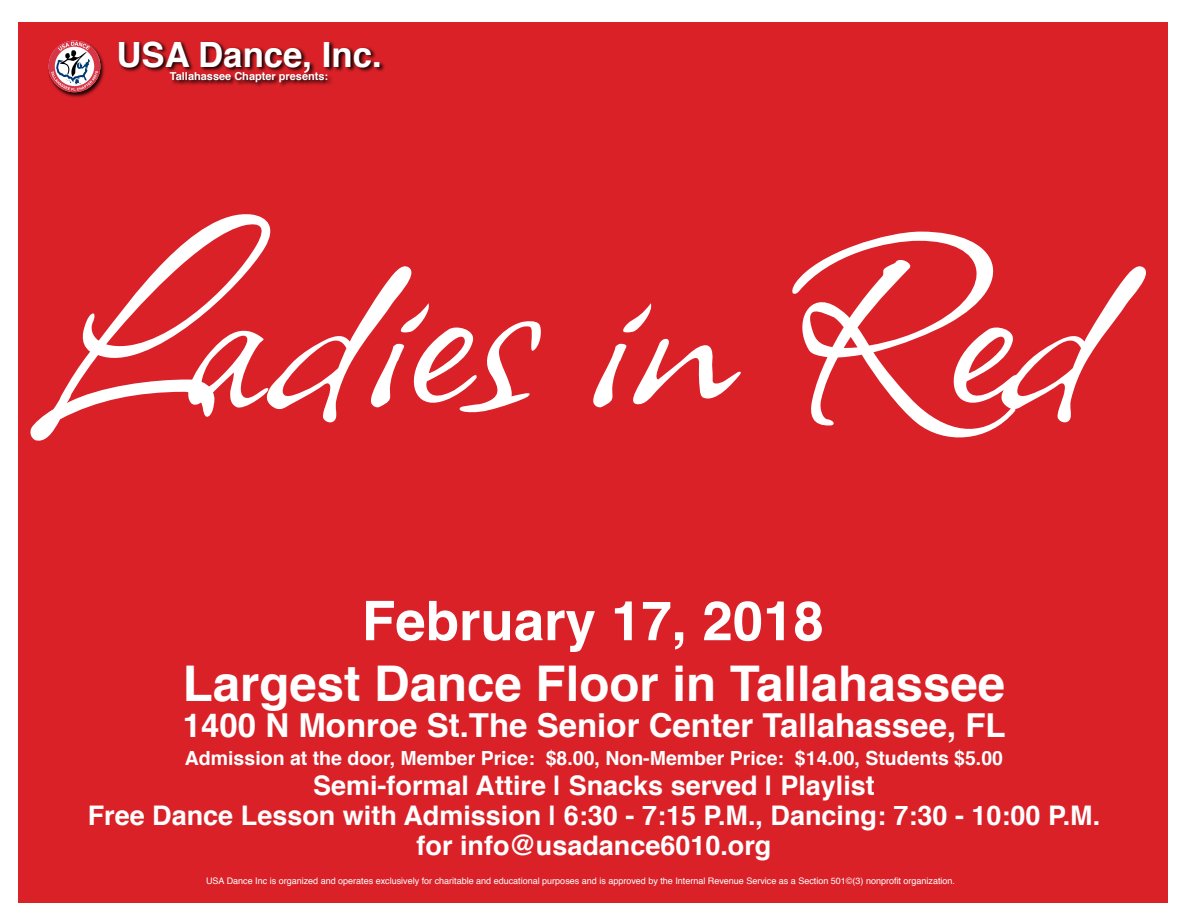
<style>
.page{position:relative;width:1188px;height:918px;background:#fff}
.page>*{position:absolute;margin:0;border:0;box-sizing:border-box;transform-origin:0 0}
.t1{font:306.15px "Allison ROB";color:#fff}
.t2{font:700 54.75px "Helvetica";color:#fff}
.t3{font:700 49.2px "Helvetica";color:#fff}
.t4{font:700 34.8px "Helvetica";color:#fff}
.t5{font:700 33px "Helvetica";color:#fff}
.t6{font:700 27px/30px "Helvetica";color:#fff;text-align:center}
.t7{font:700 19.5px "Helvetica";color:#fff}
.t8{font:700 10.95px "Helvetica";color:#fff}
.t9{font:9px "Helvetica";color:#fff}
</style>
<div class="page">
<div style="left:18px;top:22px;width:1149px;height:589px;background:#da2128"></div>
<div style="left:18px;top:585px;width:1150px;height:318px;background:#da2128"></div>
<div style="left:47px;top:40px;width:338px;height:58px;background:#000;opacity:.9"></div>
<svg style="left:49px;top:40px;width:51px;height:52px;background:#c37a84"></svg>
<h3 class="t4" style="left:116px;top:26px;width:267px">USA Dance, Inc.</h3>
<p class="t8" style="left:170px;top:67px;width:160px">Tallahassee Chapter presents:</p>
<h1 class="t1" style="left:53px;top:151px;width:1048px">Ladies in Red</h1>
<h2 class="t2" style="left:362px;top:577px;width:464px">February 17, 2018</h2>
<h3 class="t3" style="left:183px;top:644px;width:824px">Largest Dance Floor in Tallahassee</h3>
<h3 class="t5" style="left:183px;top:699px;width:824px">1400 N Monroe St.The Senior Center Tallahassee, FL</h3>
<h3 class="t7" style="left:185px;top:743px;width:820px">Admission at the door, Member Price: $8.00, Non-Member Price: $14.00, Students $5.00</h3>
<h3 class="t6" style="left:88px;top:771px;width:1014px">Semi-formal Attire | Snacks served | Playlist<br>Free Dance Lesson with Admission | 6:30 - 7:15 P.M., Dancing: 7:30 - 10:00 P.M. for info@usadance6010.org</h3>
<p class="t9" style="left:206px;top:874px;width:751px">USA Dance Inc is organized and operates exclusively for charitable and educational purposes and is approved by the Internal Revenue Service as a Section 501©(3) nonprofit organization.</p>
</div>
